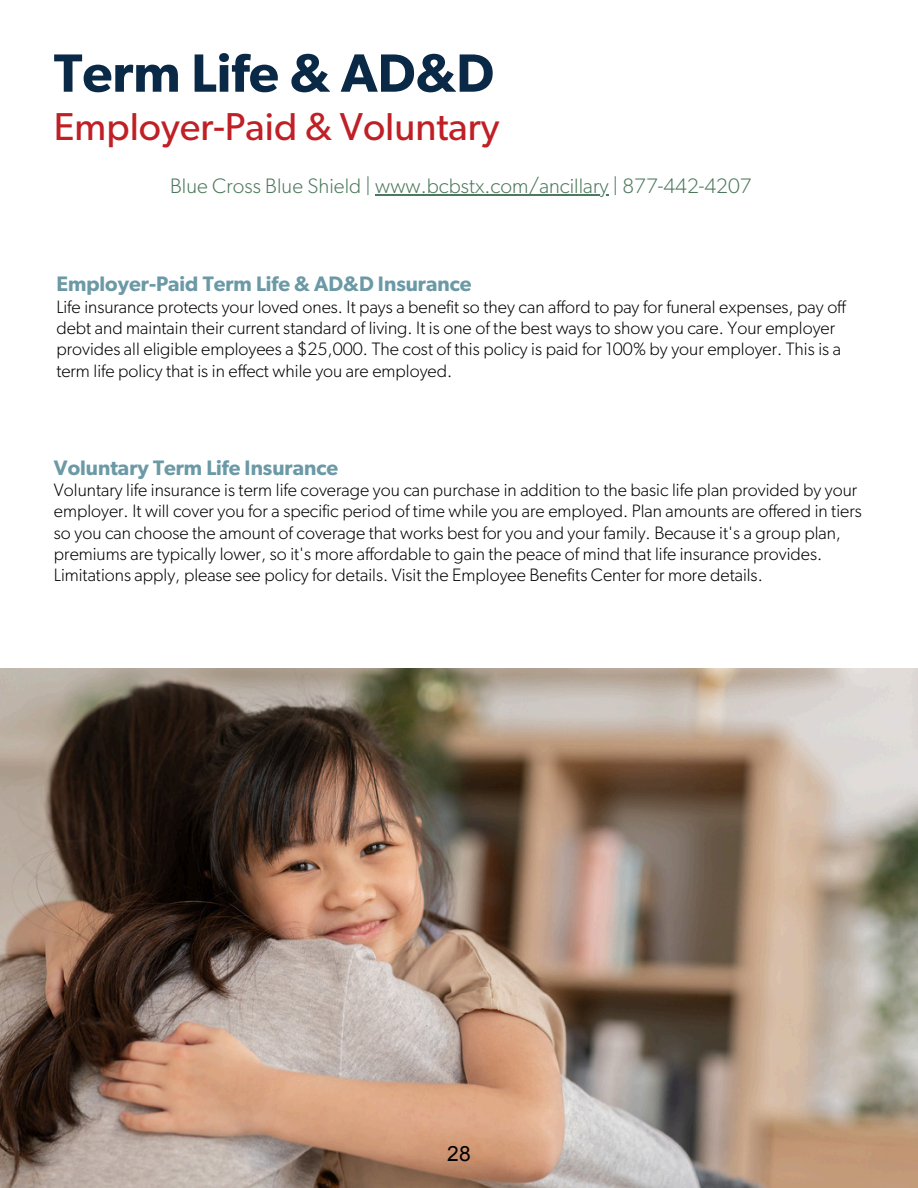
<style>
.page{position:relative;width:918px;height:1188px;background:#fff}
.page>*{position:absolute;margin:0;border:0;box-sizing:border-box;transform-origin:0 0}
.t1{font:600 54px "Gibson";color:#092947}
.t2{font:39px "Gibson";color:#bf2026}
.t3{font:600 21px "Gibson";color:#6b99a5}
.t4{font:300 21px "Gibson";letter-spacing:.005em;color:#4c785b}
.t5{font:21px "Arial";color:#000}
.t6{font:300 18px/21.3px "Gibson";color:#000}
</style>
<div class="page">
<img style="left:1px;top:668px;width:917px;height:520px">
<hr style="left:375px;top:194px;width:234px;height:2px;background:#4c785b">
<h1 class="t1" style="left:54px;top:49px;width:442px">Term Life &amp; AD&amp;D</h1>
<h2 class="t2" style="left:54px;top:103px;width:447px">Employer-Paid &amp; Voluntary</h2>
<p class="t4" style="left:170px;top:177px;width:583px">Blue Cross Blue Shield | www.bcbstx.com/ancillary | 877-442-4207</p>
<h3 class="t3" style="left:56px;top:275px;width:417px">Employer-Paid Term Life &amp; AD&amp;D Insurance</h3>
<p class="t6" style="left:56px;top:297px;width:791px">Life insurance protects your loved ones. It pays a benefit so they can afford to pay for funeral expenses, pay off debt and maintain their current standard of living. It is one of the best ways to show you care. Your employer provides all eligible employees a $25,000. The cost of this policy is paid for 100% by your employer. This is a term life policy that is in effect while you are employed.</p>
<p class="t3" style="left:54px;top:458px;width:286px">Voluntary Term Life Insurance</p>
<p class="t6" style="left:54px;top:480px;width:809px">Voluntary life insurance is term life coverage you can purchase in addition to the basic life plan provided by your employer. It will cover you for a specific period of time while you are employed. Plan amounts are offered in tiers so you can choose the amount of coverage that works best for you and your family. Because it's a group plan, premiums are typically lower, so it's more affordable to gain the peace of mind that life insurance provides.<br>Limitations apply, please see policy for details. Visit the Employee Benefits Center for more details.</p>
<p class="t5" style="left:447px;top:1142px;width:25px">28</p>
</div>
